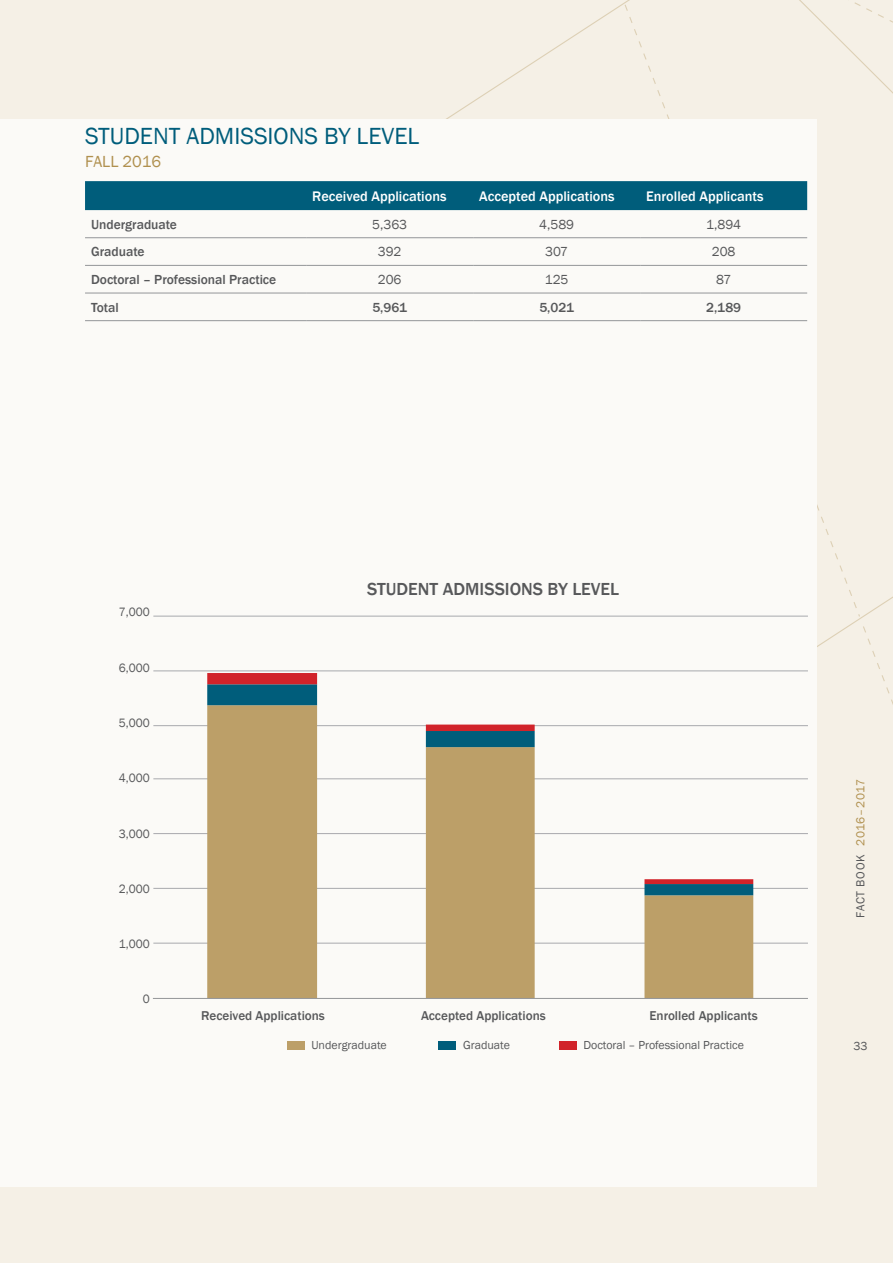
<style>
.page{position:relative;width:893px;height:1263px;background:#f5f0e6}
.page>*{position:absolute;margin:0;border:0;box-sizing:border-box;transform-origin:0 0}
.t1{font:24px "Franklin Gothic";color:#005d7b}
.t2{font:500 18px "Franklin Gothic";color:#57585a}
.t3{font:16.5px "Franklin Gothic";color:#b0904e}
.t4{font:500 14.25px "Franklin Gothic";color:#fff}
.t5{font:500 13.5px "Franklin Gothic";color:#57585a}
.t6{font:13.5px "Franklin Gothic";color:#57585a}
.t7{font:500 13.2px "Franklin Gothic";color:#57585a}
.t8{font:12.45px "Franklin Gothic";color:#57585a;scale:.96 1}
.t9{font:12px "Franklin Gothic";color:#57585a}
.t10{font:12px "Franklin Gothic";letter-spacing:.045em;color:#b0904e}
.s1{color:#57585a}
</style>
<div class="page">
<div style="left:0;top:119px;width:816px;height:1067px;background:#fbfaf7"></div>
<div style="left:85px;top:181px;width:722px;height:30px;background:#005d7b"></div>
<hr style="left:85px;top:237px;width:221px;height:1px;background:#939598">
<hr style="left:306px;top:237px;width:167px;height:1px;background:#939598">
<hr style="left:473px;top:237px;width:167px;height:1px;background:#939598">
<hr style="left:640px;top:237px;width:167px;height:1px;background:#939598">
<hr style="left:85px;top:265px;width:221px;height:1px;background:#939598">
<hr style="left:306px;top:265px;width:167px;height:1px;background:#939598">
<hr style="left:473px;top:265px;width:167px;height:1px;background:#939598">
<hr style="left:640px;top:265px;width:167px;height:1px;background:#939598">
<hr style="left:85px;top:293px;width:221px;height:1px;background:#939598">
<hr style="left:306px;top:293px;width:167px;height:1px;background:#939598">
<hr style="left:473px;top:293px;width:167px;height:1px;background:#939598">
<hr style="left:640px;top:293px;width:167px;height:1px;background:#939598">
<hr style="left:85px;top:320px;width:221px;height:1px;background:#939598">
<hr style="left:306px;top:320px;width:167px;height:1px;background:#939598">
<hr style="left:473px;top:320px;width:167px;height:1px;background:#939598">
<hr style="left:640px;top:320px;width:167px;height:1px;background:#939598">
<div style="left:287px;top:1041px;width:17px;height:8px;background:#bc9f68"></div>
<div style="left:438px;top:1041px;width:18px;height:8px;background:#005d7b"></div>
<div style="left:559px;top:1041px;width:17px;height:8px;background:#d1232a"></div>
<hr style="left:153px;top:943px;width:655px;height:1px;background:#a8a9ad">
<hr style="left:153px;top:888px;width:655px;height:1px;background:#a8a9ad">
<hr style="left:153px;top:833px;width:655px;height:1px;background:#a8a9ad">
<hr style="left:153px;top:778px;width:655px;height:1px;background:#a8a9ad">
<hr style="left:153px;top:725px;width:655px;height:1px;background:#a8a9ad">
<hr style="left:153px;top:671px;width:655px;height:1px;background:#a8a9ad">
<hr style="left:153px;top:616px;width:655px;height:1px;background:#a8a9ad">
<svg style="left:207px;top:895px;width:546px;height:103px;fill:#bc9f68"></svg>
<svg style="left:207px;top:884px;width:546px;height:11px"></svg>
<svg style="left:207px;top:673px;width:546px;height:211px"></svg>
<hr style="left:153px;top:998px;width:655px;height:1px;background:#939598">
<h1 class="t1" style="left:85px;top:121px;width:336px">STUDENT ADMISSIONS BY LEVEL</h1>
<p class="t3" style="left:85px;top:151px;width:78px">FALL 2016</p>
<p class="t4" style="left:312px;top:187px;width:136px">Received Applications</p>
<p class="t4" style="left:479px;top:187px;width:137px">Accepted Applications</p>
<p class="t4" style="left:646px;top:187px;width:119px">Enrolled Applicants</p>
<p class="t5" style="left:91px;top:216px;width:88px">Undergraduate</p>
<p class="t6" style="left:372px;top:216px;width:37px">5,363</p>
<p class="t6" style="left:539px;top:216px;width:37px">4,589</p>
<p class="t6" style="left:706px;top:216px;width:36px">1,894</p>
<p class="t5" style="left:91px;top:243px;width:55px">Graduate</p>
<p class="t6" style="left:378px;top:243px;width:25px">392</p>
<p class="t6" style="left:545px;top:243px;width:24px">307</p>
<p class="t6" style="left:712px;top:243px;width:25px">208</p>
<p class="t5" style="left:91px;top:271px;width:187px">Doctoral – Professional Practice</p>
<p class="t6" style="left:378px;top:271px;width:25px">206</p>
<p class="t6" style="left:545px;top:271px;width:25px">125</p>
<p class="t6" style="left:716px;top:271px;width:17px">87</p>
<p class="t5" style="left:91px;top:299px;width:29px">Total</p>
<p class="t5" style="left:372px;top:299px;width:36px">5,961</p>
<p class="t5" style="left:539px;top:299px;width:36px">5,021</p>
<p class="t5" style="left:706px;top:299px;width:37px">2,189</p>
<p class="t8" style="left:119px;top:605px;width:34px">7,000</p>
<p class="t8" style="left:119px;top:660px;width:34px">6,000</p>
<p class="t8" style="left:119px;top:715px;width:34px">5,000</p>
<p class="t8" style="left:119px;top:770px;width:34px">4,000</p>
<p class="t8" style="left:119px;top:826px;width:34px">3,000</p>
<p class="t8" style="left:119px;top:881px;width:34px">2,000</p>
<p class="t8" style="left:119px;top:936px;width:34px">1,000</p>
<p class="t8" style="left:143px;top:991px;width:9px">0</p>
<h2 class="t2" style="left:367px;top:578px;width:254px">STUDENT ADMISSIONS BY LEVEL</h2>
<p class="t7" style="left:201px;top:1007px;width:125px">Received Applications</p>
<p class="t7" style="left:421px;top:1007px;width:126px">Accepted Applications</p>
<p class="t7" style="left:649px;top:1007px;width:110px">Enrolled Applicants</p>
<p class="t9" style="left:311px;top:1037px;width:77px">Undergraduate</p>
<p class="t9" style="left:463px;top:1037px;width:48px">Graduate</p>
<p class="t9" style="left:583px;top:1037px;width:162px">Doctoral – Professional Practice</p>
<p class="t10" style="left:853px;top:917px;width:140px;rotate:-90deg"><span class="s1">FACT BOOK</span> 2016–2017</p>
<p class="t9" style="left:853px;top:1039px;width:16px">33</p>
</div>
